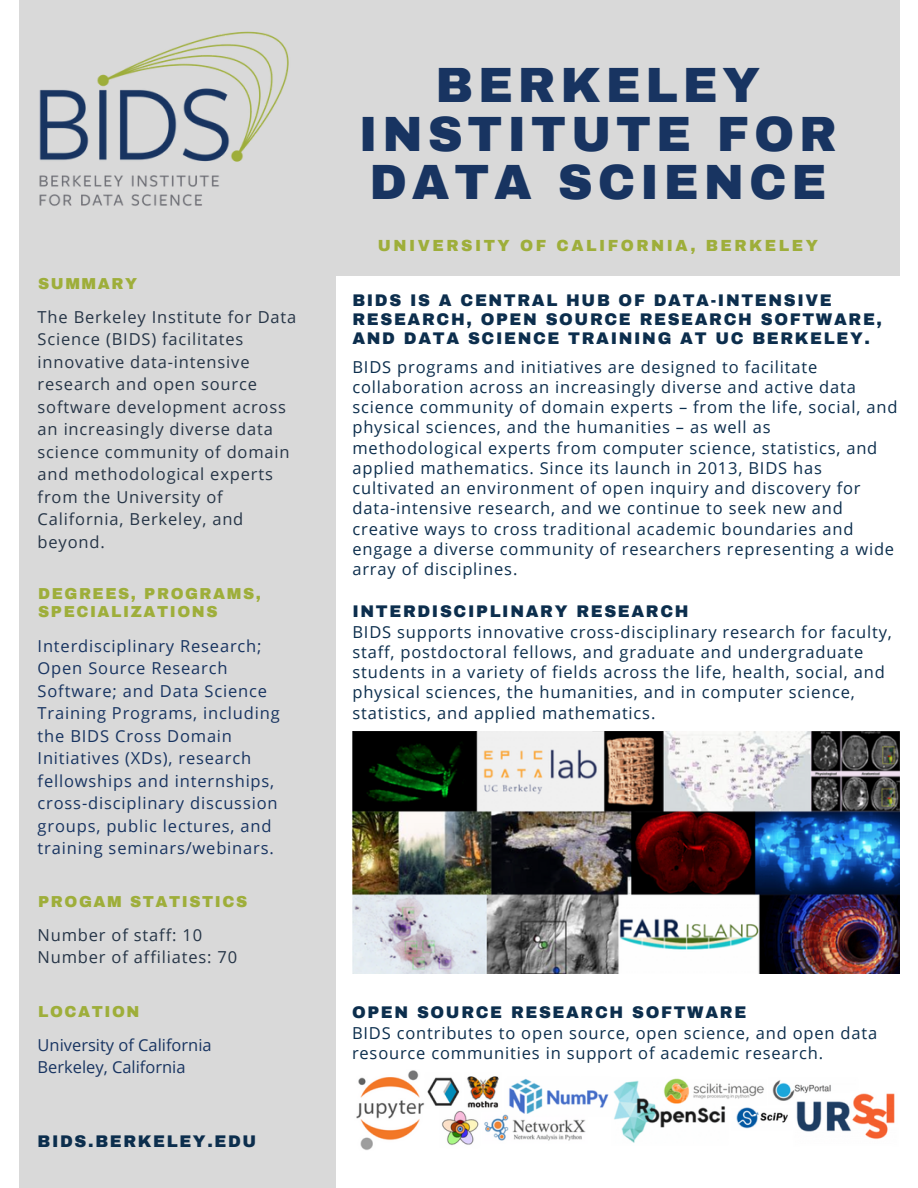
<style>
.page{position:relative;width:918px;height:1188px;background:#fff}
.page>*{position:absolute;margin:0;border:0;box-sizing:border-box;transform-origin:0 0}
.t1{font:900 48.45px/48.3px "Archivo";letter-spacing:.1em;color:#183461;text-align:center}
.t2{font:16.5px/20.2px "Open Sans";letter-spacing:.05em;color:#0c2e4d}
.t3{font:16.5px/22.5px "Open Sans";letter-spacing:.05em;color:#263547}
.t4{font:16.5px/22.5px "Open Sans";letter-spacing:.05em;color:#183461}
.t5{font:900 16.5px/19.2px "Archivo";letter-spacing:.1em;color:#0c2e4d}
.t6{font:16.5px/22.5px "Open Sans";color:#183461}
.t7{font:900 15.75px "Archivo";letter-spacing:.16em;color:#9eae3a}
.t8{font:900 15.45px/18px "Archivo";letter-spacing:.1em;color:#9eae3a}
</style>
<div class="page">
<div style="left:20px;top:0;width:316px;height:1188px;background:#d9d9d9"></div>
<div style="left:20px;top:0;width:880px;height:276px;background:#d9d9d9"></div>
<img style="left:39px;top:31px;width:250px;height:175px">
<img style="left:356px;top:1070px;width:539px;height:80px">
<img style="left:352px;top:732px;width:548px;height:242px">
<p class="t8" style="left:38px;top:275px;width:100px">SUMMARY</p>
<p class="t3" style="left:38px;top:305px;width:260px">The Berkeley Institute for Data<br>Science (BIDS) facilitates innovative data-intensive research and open source software development across an increasingly diverse data science community of domain and methodological experts from the University of<br>California, Berkeley, and beyond.</p>
<p class="t8" style="left:38px;top:585px;width:224px">DEGREES, PROGRAMS,<br>SPECIALIZATIONS</p>
<p class="t4" style="left:38px;top:634px;width:244px">Interdisciplinary Research;<br>Open Source Research<br>Software; and Data Science<br>Training Programs, including the BIDS Cross Domain<br>Initiatives (XDs), research fellowships and internships, cross-disciplinary discussion groups, public lectures, and training seminars/webinars.</p>
<p class="t8" style="left:38px;top:893px;width:211px">PROGAM STATISTICS</p>
<p class="t3" style="left:38px;top:923px;width:201px">Number of staff: 10<br>Number of affiliates: 70</p>
<p class="t8" style="left:38px;top:1003px;width:103px">LOCATION</p>
<p class="t6" style="left:38px;top:1033px;width:176px">University of California<br>Berkeley, California</p>
<p class="t5" style="left:38px;top:1131px;width:220px">BIDS.BERKELEY.EDU</p>
<h1 class="t1" style="left:359px;top:62px;width:480px">BERKELEY<br>INSTITUTE FOR<br>DATA SCIENCE</h1>
<p class="t7" style="left:378px;top:238px;width:442px">UNIVERSITY OF CALIFORNIA, BERKELEY</p>
<p class="t5" style="left:352px;top:291px;width:531px">BIDS IS A CENTRAL HUB OF DATA-INTENSIVE<br>RESEARCH, OPEN SOURCE RESEARCH SOFTWARE,<br>AND DATA SCIENCE TRAINING AT UC BERKELEY.</p>
<p class="t2" style="left:352px;top:356px;width:547px">BIDS programs and initiatives are designed to facilitate collaboration across an increasingly diverse and active data science community of domain experts – from the life, social, and physical sciences, and the humanities – as well as methodological experts from computer science, statistics, and applied mathematics. Since its launch in 2013, BIDS has cultivated an environment of open inquiry and discovery for data-intensive research, and we continue to seek new and creative ways to cross traditional academic boundaries and engage a diverse community of researchers representing a wide array of disciplines.</p>
<p class="t5" style="left:352px;top:602px;width:338px">INTERDISCIPLINARY RESEARCH</p>
<p class="t2" style="left:352px;top:621px;width:541px">BIDS supports innovative cross-disciplinary research for faculty, staff, postdoctoral fellows, and graduate and undergraduate students in a variety of fields across the life, health, social, and physical sciences, the humanities, and in computer science, statistics, and applied mathematics.</p>
<p class="t5" style="left:352px;top:1003px;width:396px">OPEN SOURCE RESEARCH SOFTWARE</p>
<p class="t2" style="left:352px;top:1023px;width:527px">BIDS contributes to open source, open science, and open data resource communities in support of academic research.</p>
</div>
